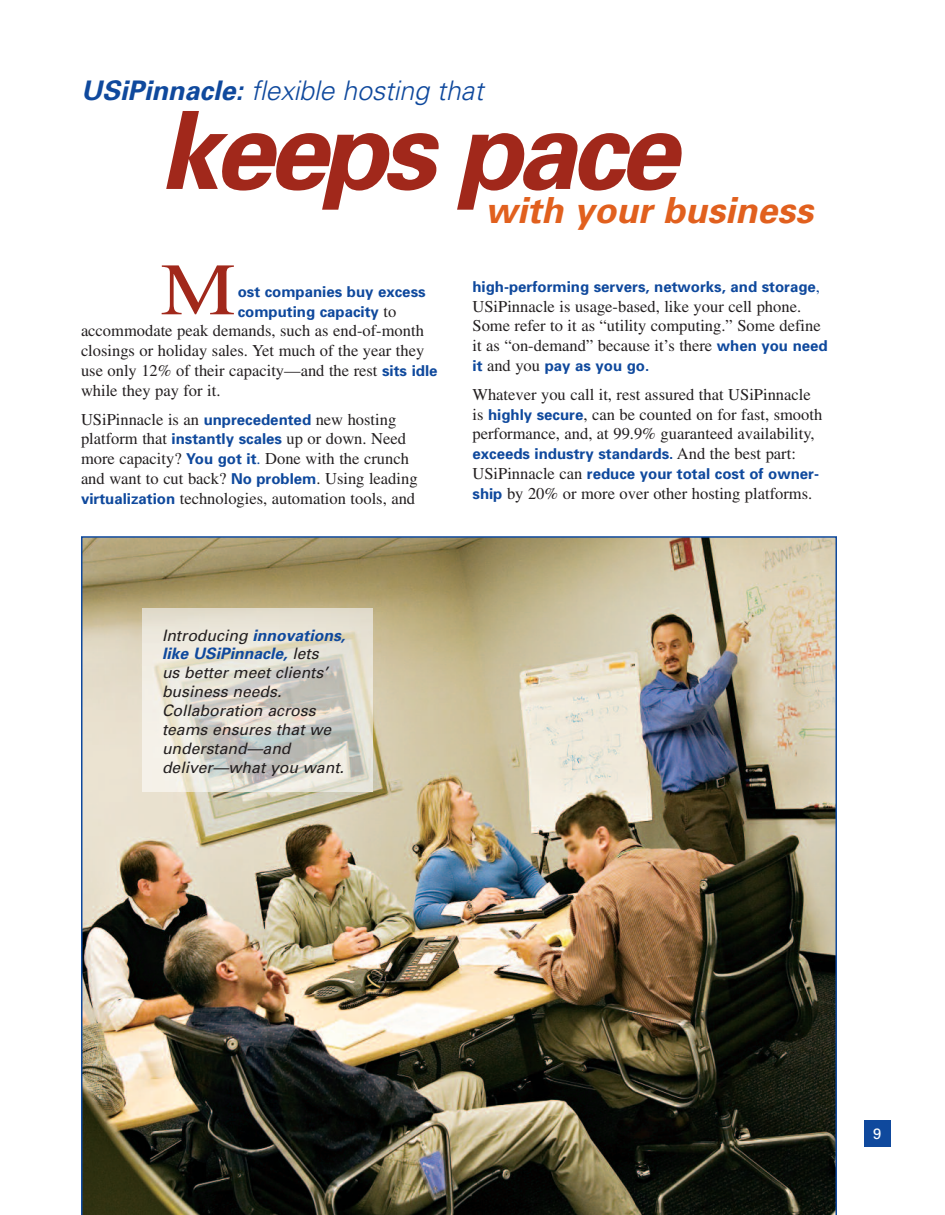
<style>
.page{position:relative;width:945px;height:1215px;background:#fff}
.page>*{position:absolute;margin:0;border:0;box-sizing:border-box;transform-origin:0 0}
.t1{font:italic 700 108px "Univers";letter-spacing:-.055em;color:#a1281b}
.t2{font:73.8px "Times";color:#a1281b;scale:1.15 1}
.t3{font:italic 700 36px "Univers";color:#e1601e}
.t4{font:italic 300 27px "Univers";letter-spacing:-.01em;color:#0f499d}
.t5{font:16.5px/19.8px "Times";color:#231f20}
.t6{font:italic 15.75px/18.9px "Univers";color:#231f20}
.t7{font:700 15px/19.8px "Univers";color:#0f499d}
.t8{font:15px "Univers";color:#fff}
.s1{font-weight:700}
.s2{font-family:"Times";font-weight:400;font-size:16.5px;color:#231f20}
.s3{font-family:"Univers";font-weight:700;font-size:15px;color:#0f499d}
.s4{color:#0f499d}
.s5{font-family:"Times";font-weight:400;font-size:16.5px}
.s6{font-weight:700;color:#0f499d}
</style>
<div class="page">
<img style="left:81px;top:536px;width:756px;height:679px">
<img style="left:142px;top:609px;width:230px;height:183px">
<div style="left:864px;top:1120px;width:27px;height:28px;background:#0f499d"></div>
<h3 class="t4" style="left:81px;top:81px;width:404px"><span class="s1">USiPinnacle:</span> flexible hosting that</h3>
<h1 class="t1" style="left:159px;top:111px;width:521px">keeps pace</h1>
<h3 class="t3" style="left:485px;top:197px;width:329px">with your business</h3>
<h2 class="t2" style="left:161px;top:264px;width:67px">M</h2>
<p class="t7" style="left:238px;top:283px;width:189px">ost companies buy excess computing capacity <span class="s2">to</span></p>
<p class="t5" style="left:81px;top:323px;width:358px">accommodate peak demands, such as end-of-month closings or holiday sales. Yet much of the year they use only 12% of their capacity—and the rest <span class="s3">sits idle </span>while they pay for it.</p>
<p class="t5" style="left:81px;top:411px;width:338px">USiPinnacle is an <span class="s3">unprecedented</span> new hosting platform that <span class="s3">instantly scales</span> up or down. Need more capacity? <span class="s3">You got it</span><span class="s4">.</span> Done with the crunch and want to cut back? <span class="s3">No problem</span>. Using leading <span class="s3">virtualization</span> technologies, automation tools, and</p>
<p class="t7" style="left:472px;top:278px;width:349px">high-performing servers, networks, and storage<span class="s5">,</span></p>
<p class="t5" style="left:472px;top:298px;width:357px">USiPinnacle is usage-based, like your cell phone.<br>Some refer to it as “utility computing.” Some define it as “on-demand” because it’s there <span class="s3">when you need</span></p>
<p class="t7" style="left:472px;top:357px;width:178px">it <span class="s2">and you</span> pay as you go.</p>
<p class="t5" style="left:472px;top:386px;width:351px">Whatever you call it, rest assured that USiPinnacle is <span class="s3">highly secure</span>, can be counted on for fast, smooth performance, and, at 99.9% guaranteed availability,</p>
<p class="t7" style="left:472px;top:445px;width:348px">exceeds industry standards. <span class="s2">And the best part:<br>USiPinnacle can</span> reduce your total cost of owner-</p>
<p class="t5" style="left:472px;top:485px;width:341px"><span class="s3">ship</span> by 20% or more over other hosting platforms.</p>
<p class="t6" style="left:162px;top:627px;width:185px">Introducing <span class="s6">innovations, like USiPinnacle,</span> lets<br>us better meet clients’ business needs.<br>Collaboration across teams ensures that we understand—and deliver—what you want.</p>
<p class="t8" style="left:873px;top:1128px;width:10px">9</p>
</div>
